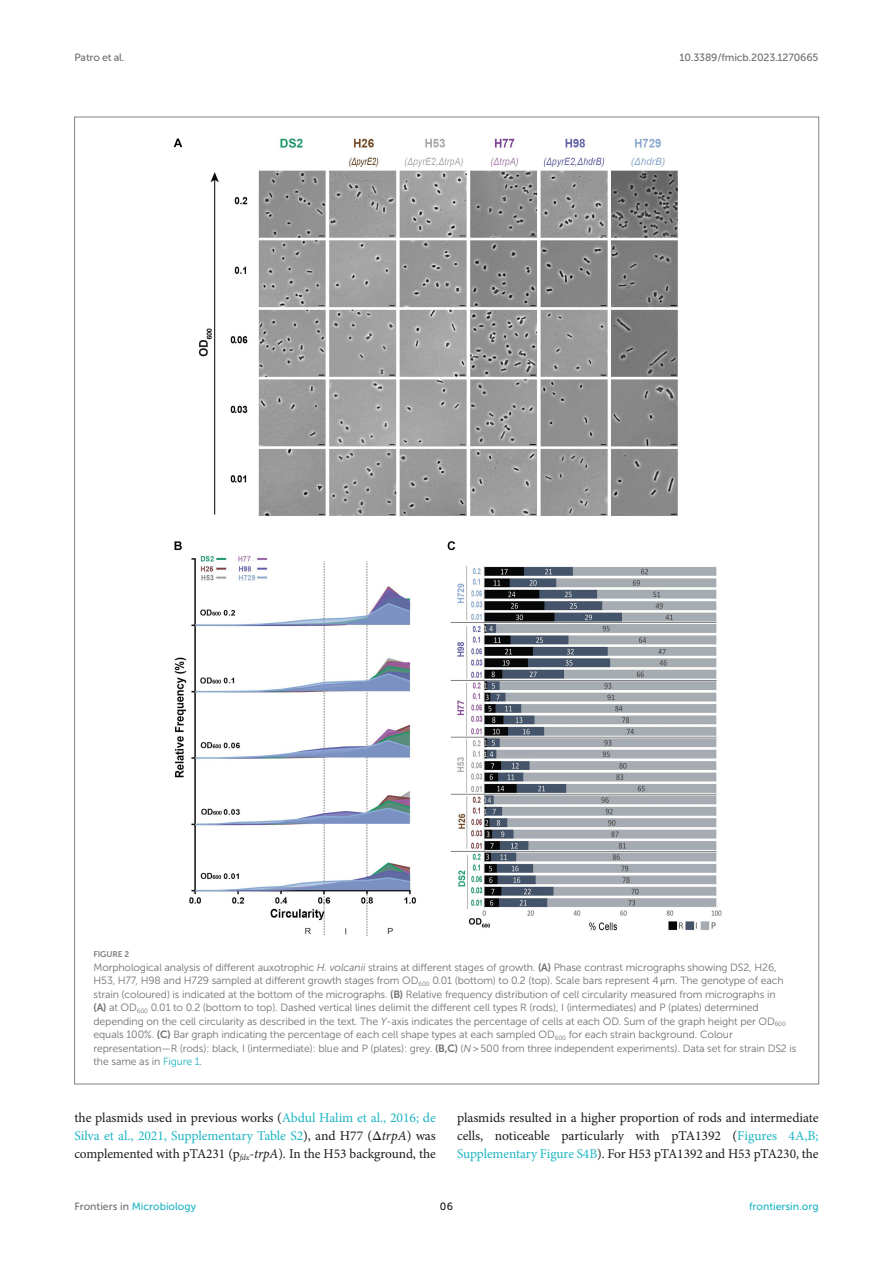
<style>
.page{position:relative;width:893px;height:1263px;background:#fff}
.page>*{position:absolute;margin:0;border:0;box-sizing:border-box;transform-origin:0 0}
.TEXT_FLUSH{font:13.5px/18px "Minion Pro";letter-spacing:-.005em;color:#1b1c1b;text-align:justify}
.FIG_LEG{font:10.5px/13.5px "Museo Sans 300";letter-spacing:-.01em;color:#706f70}
.t1{font:10.5px "Museo Sans 500";color:#1db5c3}
.t2{font:10.5px "Museo Sans 500";letter-spacing:-.015em;color:#706f70}
.t3{font:10.5px "Museo Sans 500";color:#1b1c1b}
.FIG_HD{font:8.25px "Museo Sans 700";letter-spacing:-.01em;color:#7e7f7f}
.s1{font-style:italic}
.s2{font-family:"Museo Sans 700"}
.s3{font-family:"STIX General"}
.s4{color:#1db5c3}
.s5{color:#706f70}
</style>
<div class="page">
<img style="left:173px;top:138px;width:549px;height:798px">
<p class="t2" style="left:74px;top:51px;width:52px">Patro et al.</p>
<p class="t2" style="left:680px;top:51px;width:140px">10.3389/fmicb.2023.1270665</p>
<p class="FIG_HD" style="left:94px;top:949px;width:37px">FIGURE 2</p>
<p class="FIG_LEG" style="left:94px;top:960px;width:704px">Morphological analysis of different auxotrophic <span class="s1">H. volcanii</span> strains at different stages of growth. <span class="s2">(A)</span> Phase contrast micrographs showing DS2, H26, H53, H77, H98 and H729 sampled at different growth stages from OD<sub>600</sub> 0.01 (bottom) to 0.2 (top). Scale bars represent 4 <span class="s3">μ</span>m. The genotype of each strain (coloured) is indicated at the bottom of the micrographs. <span class="s2">(B)</span> Relative frequency distribution of cell circularity measured from micrographs in<br><span class="s2">(A)</span> at OD<sub>600</sub> 0.01 to 0.2 (bottom to top). Dashed vertical lines delimit the different cell types R (rods), I (intermediates) and P (plates) determined depending on the cell circularity as described in the text. The <span class="s1">Y</span>-axis indicates the percentage of cells at each OD. Sum of the graph height per OD<sub>600 </sub>equals 100%. <span class="s2">(C)</span> Bar graph indicating the percentage of each cell shape types at each sampled OD<sub>600</sub> for each strain background. Colour representation—R (rods): black, I (intermediate): blue and P (plates): grey. <span class="s2">(B,C)</span> (<span class="s1">N</span> &gt; 500 from three independent experiments). Data set for strain DS2 is the same as in <span class="s4">Figure 1</span>.</p>
<p class="TEXT_FLUSH" style="left:74px;top:1109px;width:363px">the plasmids used in previous works (<span class="s4">Abdul Halim et al., 2016; de Silva et al., 2021, Supplementary Table S2</span>), and H77 (<span class="s3">Δ</span><span class="s1">trpA</span>) was complemented with pTA231 (p<sub>fdx</sub>-<span class="s1">trpA</span>). In the H53 background, the</p>
<p class="TEXT_FLUSH" style="left:457px;top:1109px;width:363px">plasmids resulted in a higher proportion of rods and intermediate cells, noticeable particularly with pTA1392 (<span class="s4">Figures 4A,B; Supplementary Figure S4B</span>). For H53 pTA1392 and H53 pTA230, the</p>
<p class="t1" style="left:74px;top:1200px;width:123px"><span class="s5">Frontiers in</span> Microbiology</p>
<p class="t3" style="left:440px;top:1200px;width:15px">06</p>
<p class="t1" style="left:749px;top:1200px;width:71px">frontiersin.org</p>
</div>
